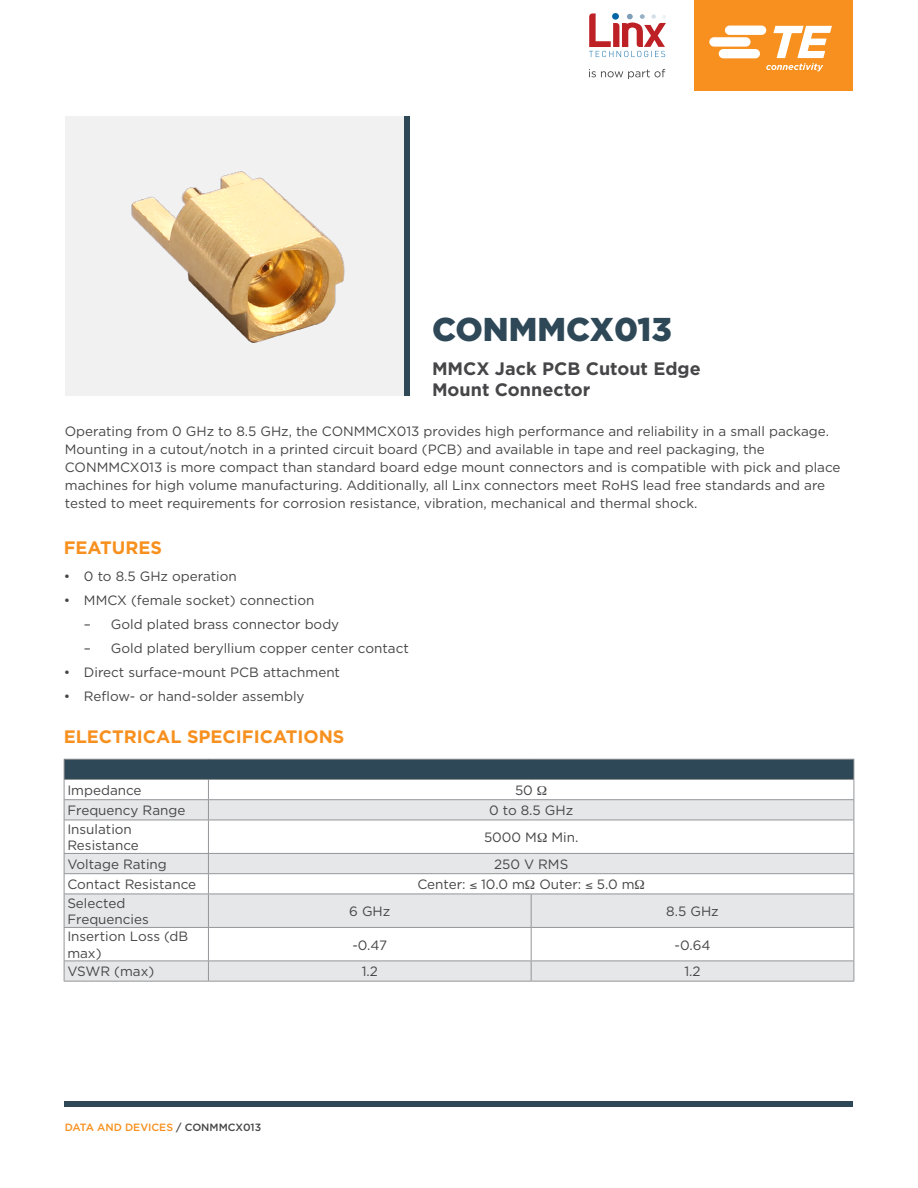
<style>
.page{position:relative;width:918px;height:1188px;background:#fff}
.page>*{position:absolute;margin:0;border:0;box-sizing:border-box;transform-origin:0 0}
.t1{font:900 33px "Gotham";color:#2e4857}
.t2{font:700 18px/21.6px "Gotham";color:#464547}
.t3{font:700 18px "Gotham";color:#f7901e}
.t4{font:13.5px/18px "Gotham";color:#464547}
.t5{font:500 10.5px "Gotham";color:#f7901e}
.s1{color:#464547}
</style>
<div class="page">
<div style="left:65px;top:1101px;width:788px;height:6px;background:#2e4857"></div>
<div style="left:66px;top:117px;width:344px;height:279px;background:#f1f1f2"></div>
<div style="left:404px;top:117px;width:6px;height:279px;background:#2e4857"></div>
<div style="left:694px;top:0;width:159px;height:91px;background:#f7901e"></div>
<svg style="left:709px;top:26px;width:123px;height:45px"></svg>
<svg style="left:589px;top:69px;width:76px;height:10px"></svg>
<svg style="left:589px;top:13px;width:77px;height:44px"></svg>
<div style="left:612px;top:13px;width:7px;height:7px;background:#0065a4;border-radius:50%"></div>
<img style="left:131px;top:171px;width:214px;height:172px">
<div style="left:64px;top:759px;width:790px;height:20px;background:#2e4857"></div>
<svg style="left:65px;top:800px;width:789px;height:181px;background:#e3e4e5"></svg>
<svg style="left:65px;top:821px;width:789px;height:140px"></svg>
<hr style="left:64px;top:799px;width:144px;height:1px;background:#939598">
<hr style="left:64px;top:820px;width:144px;height:1px;background:#939598">
<hr style="left:64px;top:820px;width:1px;height:33px;background:#939598">
<hr style="left:64px;top:853px;width:144px;height:1px;background:#939598">
<hr style="left:64px;top:873px;width:144px;height:1px;background:#939598">
<svg style="left:64px;top:854px;width:1px;height:40px"></svg>
<hr style="left:64px;top:894px;width:144px;height:1px;background:#939598">
<hr style="left:64px;top:894px;width:1px;height:33px;background:#939598">
<hr style="left:64px;top:927px;width:144px;height:1px;background:#939598">
<hr style="left:64px;top:928px;width:1px;height:33px;background:#939598">
<hr style="left:64px;top:961px;width:144px;height:1px;background:#939598">
<svg style="left:64px;top:961px;width:1px;height:20px"></svg>
<hr style="left:64px;top:981px;width:144px;height:1px;background:#939598">
<hr style="left:208px;top:799px;width:323px;height:1px;background:#939598">
<svg style="left:208px;top:780px;width:1px;height:40px"></svg>
<hr style="left:531px;top:799px;width:323px;height:1px;background:#939598">
<hr style="left:208px;top:820px;width:323px;height:1px;background:#939598">
<hr style="left:208px;top:820px;width:1px;height:33px;background:#939598">
<hr style="left:531px;top:820px;width:323px;height:1px;background:#939598">
<hr style="left:854px;top:820px;width:1px;height:33px;background:#939598">
<hr style="left:208px;top:853px;width:323px;height:1px;background:#939598">
<hr style="left:531px;top:853px;width:323px;height:1px;background:#939598">
<hr style="left:208px;top:873px;width:323px;height:1px;background:#939598">
<svg style="left:208px;top:854px;width:1px;height:40px"></svg>
<hr style="left:531px;top:873px;width:323px;height:1px;background:#939598">
<svg style="left:854px;top:854px;width:1px;height:40px"></svg>
<hr style="left:208px;top:894px;width:323px;height:1px;background:#939598">
<hr style="left:208px;top:894px;width:1px;height:33px;background:#939598">
<hr style="left:531px;top:894px;width:323px;height:1px;background:#939598">
<hr style="left:531px;top:894px;width:1px;height:33px;background:#939598">
<hr style="left:854px;top:894px;width:1px;height:33px;background:#939598">
<hr style="left:208px;top:927px;width:323px;height:1px;background:#939598">
<hr style="left:208px;top:928px;width:1px;height:33px;background:#939598">
<hr style="left:531px;top:927px;width:323px;height:1px;background:#939598">
<hr style="left:531px;top:928px;width:1px;height:33px;background:#939598">
<hr style="left:854px;top:928px;width:1px;height:33px;background:#939598">
<hr style="left:208px;top:961px;width:323px;height:1px;background:#939598">
<svg style="left:208px;top:961px;width:1px;height:20px"></svg>
<hr style="left:531px;top:961px;width:323px;height:1px;background:#939598">
<svg style="left:531px;top:961px;width:1px;height:20px"></svg>
<svg style="left:854px;top:961px;width:1px;height:20px"></svg>
<hr style="left:208px;top:981px;width:323px;height:1px;background:#939598">
<hr style="left:531px;top:981px;width:323px;height:1px;background:#939598">
<hr style="left:64px;top:759px;width:144px;height:1px;background:#939598">
<svg style="left:64px;top:760px;width:1px;height:60px"></svg>
<hr style="left:208px;top:759px;width:323px;height:1px;background:#939598">
<hr style="left:531px;top:759px;width:323px;height:1px;background:#939598">
<hr style="left:64px;top:779px;width:144px;height:1px;background:#939598">
<svg style="left:854px;top:760px;width:1px;height:60px"></svg>
<hr style="left:208px;top:779px;width:323px;height:1px;background:#939598">
<hr style="left:531px;top:779px;width:323px;height:1px;background:#939598">
<svg style="left:538px;top:833px;width:9px;height:9px"></svg>
<svg style="left:526px;top:880px;width:9px;height:9px"></svg>
<svg style="left:635px;top:880px;width:9px;height:9px"></svg>
<h1 class="t1" style="left:432px;top:307px;width:242px">CONMMCX013</h1>
<h2 class="t2" style="left:432px;top:357px;width:270px">MMCX Jack PCB Cutout Edge<br>Mount Connector</h2>
<p class="t4" style="left:65px;top:422px;width:777px">Operating from 0 GHz to 8.5 GHz, the CONMMCX013 provides high performance and reliability in a small package.<br>Mounting in a cutout/notch in a printed circuit board (PCB) and available in tape and reel packaging, the CONMMCX013 is more compact than standard board edge mount connectors and is compatible with pick and place machines for high volume manufacturing. Additionally, all Linx connectors meet RoHS lead free standards and are tested to meet requirements for corrosion resistance, vibration, mechanical and thermal shock.</p>
<h2 class="t3" style="left:64px;top:536px;width:100px">FEATURES</h2>
<p class="t4" style="left:64px;top:567px;width:175px">• 0 to 8.5 GHz operation</p>
<p class="t4" style="left:64px;top:591px;width:252px">• MMCX (female socket) connection</p>
<p class="t4" style="left:84px;top:615px;width:257px">– Gold plated brass connector body</p>
<p class="t4" style="left:84px;top:639px;width:326px">– Gold plated beryllium copper center contact</p>
<p class="t4" style="left:64px;top:663px;width:278px">• Direct surface-mount PCB attachment</p>
<p class="t4" style="left:64px;top:687px;width:242px">• Reflow- or hand-solder assembly</p>
<h2 class="t3" style="left:64px;top:725px;width:282px">ELECTRICAL SPECIFICATIONS</h2>
<p class="t4" style="left:67px;top:781px;width:76px">Impedance</p>
<p class="t4" style="left:515px;top:781px;width:19px">50</p>
<p class="t4" style="left:67px;top:801px;width:120px">Frequency Range</p>
<p class="t4" style="left:489px;top:801px;width:86px">0 to 8.5 GHz</p>
<p class="t4" style="left:67px;top:821px;width:73px;line-height:16.2px">Insulation<br>Resistance</p>
<p class="t4" style="left:484px;top:828px;width:96px">5000 M Min.</p>
<p class="t4" style="left:67px;top:855px;width:101px">Voltage Rating</p>
<p class="t4" style="left:494px;top:855px;width:76px">250 V RMS</p>
<p class="t4" style="left:67px;top:875px;width:130px">Contact Resistance</p>
<p class="t4" style="left:417px;top:875px;width:219px">Center: ≤ 10.0 m Outer: ≤ 5.0 m</p>
<p class="t4" style="left:67px;top:895px;width:83px;line-height:16.2px">Selected<br>Frequencies</p>
<p class="t4" style="left:349px;top:902px;width:43px">6 GHz</p>
<p class="t4" style="left:666px;top:902px;width:54px">8.5 GHz</p>
<p class="t4" style="left:67px;top:928px;width:122px;line-height:16.2px">Insertion Loss (dB max)</p>
<p class="t4" style="left:352px;top:935px;width:36px">-0.47</p>
<p class="t4" style="left:675px;top:935px;width:37px">-0.64</p>
<p class="t4" style="left:67px;top:962px;width:88px">VSWR (max)</p>
<p class="t4" style="left:362px;top:962px;width:18px">1.2</p>
<p class="t4" style="left:684px;top:962px;width:18px">1.2</p>
<p class="t5" style="left:65px;top:1120px;width:198px">DATA AND DEVICES <span class="s1">/ CONMMCX013</span></p>
</div>
